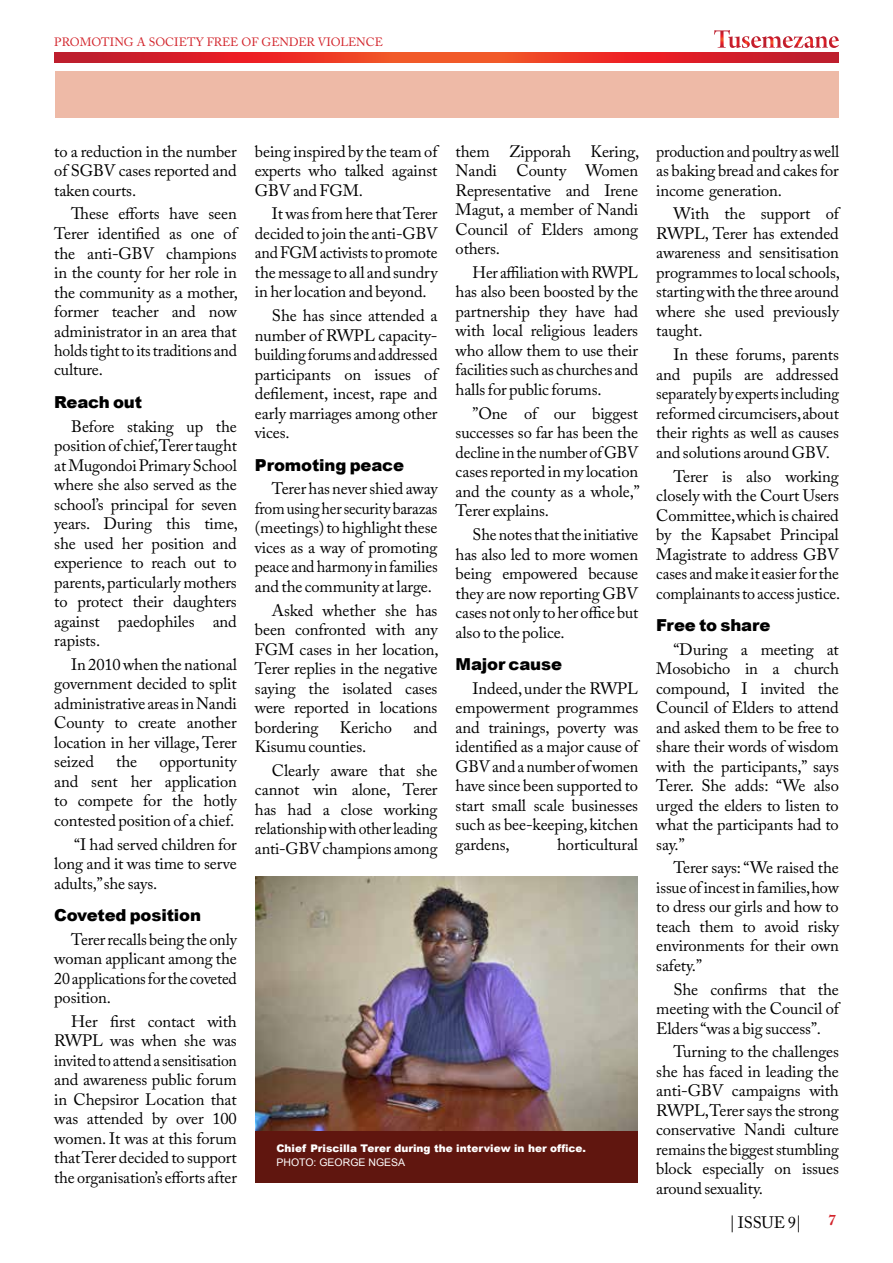
<style>
.page{position:relative;width:893px;height:1263px;background:#fff}
.page>*{position:absolute;margin:0;border:0;box-sizing:border-box;transform-origin:0 0}
.t1{font:16.5px/19.5px "Adobe Caslon Pro";letter-spacing:-.01em;color:#000;text-align:justify}
.t2{font:16.5px/19.5px "Adobe Caslon Pro";letter-spacing:-.01em;color:#000;text-align:justify;scale:.96 1}
.t3{font:900 16.5px "Arial";letter-spacing:-.01em;color:#000}
.t4{font:700 15px "Adobe Caslon Pro";color:#d2232a}
.t5{font:12px "Adobe Caslon Pro";color:#d2232a}
.t6{font:900 10.5px "Arial";color:#fff}
.t7{font:10.5px "Arial";color:#fff}
</style>
<div class="page">
<svg style="left:54px;top:53px;width:785px;height:9px;background:#e02f27"></svg>
<svg style="left:714px;top:30px;width:125px;height:18px"></svg>
<div style="left:56px;top:71px;width:783px;height:47px;background:#eebaa7"></div>
<img style="left:255px;top:876px;width:383px;height:255px">
<div style="left:255px;top:1131px;width:383px;height:51px;background:#60160f"></div>
<p class="t5" style="left:54px;top:35px;width:330px">PROMOTING A SOCIETY FREE OF GENDER VIOLENCE</p>
<p class="t1" style="left:54px;top:141px;width:184px">to a reduction in the number of SGBV cases reported and taken courts.</p>
<p class="t1" style="left:54px;top:204px;width:185px;text-indent:17px">These efforts have seen Terer identified as one of the anti-GBV champions in the county for her role in the community as a mother, former teacher and now administrator in an area that holds tight to its traditions and culture.</p>
<p class="t3" style="left:54px;top:390px;width:89px">Reach out</p>
<p class="t1" style="left:54px;top:416px;width:185px;text-indent:17px">Before staking up the position of chief, Terer taught at Mugondoi Primary School where she also served as the school’s principal for seven years. During this time, she used her position and experience to reach out to parents, particularly mothers to protect their daughters against paedophiles and rapists.</p>
<p class="t1" style="left:54px;top:654px;width:184px;text-indent:17px">In 2010 when the national government decided to split administrative areas in Nandi County to create another location in her village, Terer seized</p>
<p class="t1" style="left:116px;top:752px;width:22px">the</p>
<p class="t1" style="left:54px;top:752px;width:184px;text-indent:105px">opportunity and sent her application to compete for the hotly contested position of a chief.</p>
<p class="t1" style="left:54px;top:834px;width:184px;text-indent:20px">“I had served children for long and it was time to serve adults,” she says.</p>
<p class="t3" style="left:54px;top:903px;width:148px">Coveted position</p>
<p class="t1" style="left:54px;top:929px;width:184px;text-indent:17px">Terer recalls being the only woman applicant among the 20 applications for the coveted position.</p>
<p class="t1" style="left:54px;top:1011px;width:184px;text-indent:17px">Her first contact with RWPL was when she was invited to attend a sensitisation and awareness public forum in Chepsiror Location that was attended by over 100 women. It was at this forum that Terer decided to support the organisation’s efforts after</p>
<p class="t1" style="left:255px;top:141px;width:184px">being inspired by the team of experts who talked against GBV and FGM.</p>
<p class="t1" style="left:255px;top:204px;width:184px;text-indent:17px">It was from here that Terer decided to join the anti-GBV and FGM activists to promote the message to all and sundry in her location and beyond.</p>
<p class="t1" style="left:255px;top:306px;width:184px;text-indent:17px">She has since attended a number of RWPL capacity&shy;building forums and addressed participants on issues of defilement, incest, rape and early marriages among other vices.</p>
<p class="t3" style="left:255px;top:453px;width:151px">Promoting peace</p>
<p class="t1" style="left:255px;top:479px;width:184px;text-indent:17px">Terer has never shied away from using her security barazas (meetings) to highlight these vices as a way of promoting peace and harmony in families and the community at large.</p>
<p class="t1" style="left:255px;top:600px;width:185px;text-indent:17px">Asked whether she has been confronted with any FGM cases in her location, Terer replies in the negative saying the isolated cases were reported in locations bordering</p>
<p class="t1" style="left:340px;top:717px;width:54px">Kericho</p>
<p class="t1" style="left:413px;top:717px;width:26px">and</p>
<p class="t1" style="left:272px;top:734px;width:167px;line-height:23.7px;text-indent:-17px">Kisumu counties.<br>Clearly aware that she</p>
<p class="t1" style="left:255px;top:780px;width:184px">cannot win alone, Terer has had a close working relationship with other leading anti-GBV champions among</p>
<p class="t1" style="left:456px;top:141px;width:185px">them Zipporah Kering, Nandi County Women Representative and Irene Magut, a member of Nandi Council of Elders among others.</p>
<p class="t2" style="left:456px;top:263px;width:192px;text-indent:17px">Her affiliation with RWPL has also been boosted by the partnership they have had with local religious leaders who allow them to use their facilities such as churches and halls for public forums.</p>
<p class="t1" style="left:456px;top:403px;width:186px;text-indent:17px">”One of our biggest successes so far has been the decline in the number of GBV cases reported in my location and the county as a whole,” Terer explains.</p>
<p class="t1" style="left:456px;top:525px;width:184px;text-indent:17px">She notes that the initiative has also led to more women being empowered because they are now reporting GBV cases not only to her office but also to the police.</p>
<p class="t3" style="left:456px;top:652px;width:108px">Major cause</p>
<p class="t1" style="left:456px;top:678px;width:184px;text-indent:17px">Indeed, under the RWPL empowerment programmes and trainings, poverty was identified as a major cause of GBV and a number of women have since been supported to start small scale businesses such as bee-keeping, kitchen gardens,</p>
<p class="t1" style="left:557px;top:834px;width:82px">horticultural</p>
<p class="t6" style="left:276px;top:1141px;width:311px">Chief Priscilla Terer during the interview in her office.</p>
<p class="t7" style="left:276px;top:1155px;width:67px">PHOTO: GEORG</p>
<p class="t7" style="left:359px;top:1155px;width:48px">E NGESA</p>
<p class="t1" style="left:656px;top:141px;width:184px">production and poultry as well as baking bread and cakes for income generation.</p>
<p class="t1" style="left:656px;top:204px;width:185px;text-indent:17px">With the support of RWPL, Terer has extended awareness and sensitisation programmes to local schools, starting with the three around where she used previously taught.</p>
<p class="t1" style="left:656px;top:345px;width:184px;text-indent:17px">In these forums, parents and pupils are addressed separately by experts including reformed circumcisers, about their rights as well as causes and solutions around GBV.</p>
<p class="t1" style="left:656px;top:466px;width:185px;text-indent:17px">Terer is also working closely with the Court Users Committee, which is chaired by the Kapsabet Principal Magistrate to address GBV cases and make it easier for the complainants to access justice.</p>
<p class="t3" style="left:656px;top:613px;width:116px">Free to share</p>
<p class="t1" style="left:656px;top:639px;width:184px;text-indent:17px">“During a meeting at Mosobicho in a church compound, I invited the Council of Elders to attend and asked them to be free to share their words of wisdom with the participants,” says Terer. She adds: “We also urged the elders to listen to what the participants had to say.”</p>
<p class="t1" style="left:656px;top:858px;width:184px;text-indent:17px">Terer says: “We raised the issue of incest in families, how to dress our girls and how to teach them to avoid risky environments for their own safety.”</p>
<p class="t1" style="left:656px;top:979px;width:184px;text-indent:17px">She confirms that the meeting with the Council of Elders “was a big success”.</p>
<p class="t1" style="left:656px;top:1042px;width:184px;text-indent:17px">Turning to the challenges she has faced in leading the anti-GBV campaigns with RWPL, Terer says the strong conservative Nandi culture remains the biggest stumbling block especially on issues around sexuality.</p>
<p class="t1" style="left:730px;top:1213px;width:73px">| ISSUE 9|</p>
<p class="t4" style="left:828px;top:1211px;width:9px">7</p>
</div>
